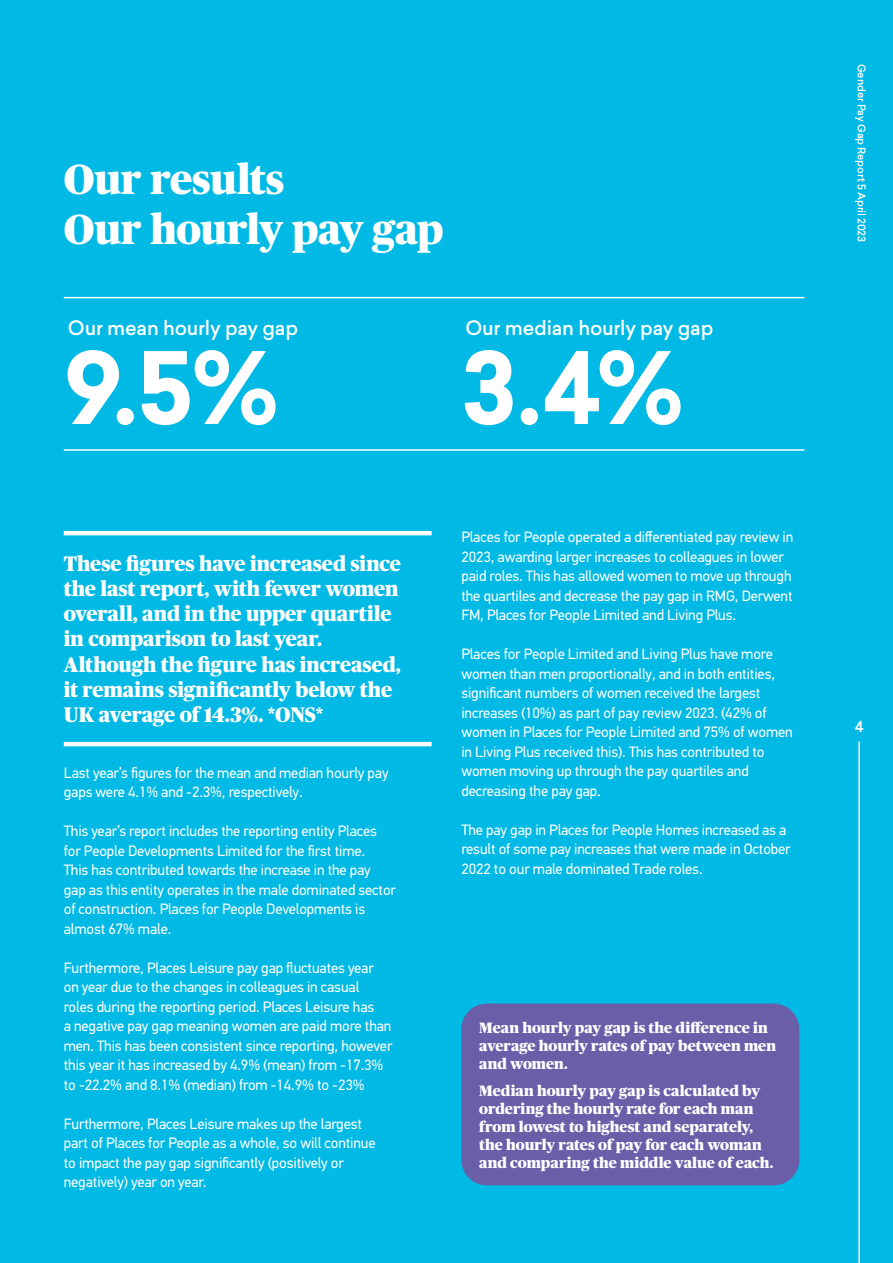
<style>
.page{position:relative;width:893px;height:1263px;background:#00b9e4}
.page>*{position:absolute;margin:0;border:0;box-sizing:border-box;transform-origin:0 0}
.t1{font:700 97.5px "Sailec";color:#fff}
.t2{font:900 42px/50.4px "Publico";letter-spacing:-.01em;color:#fff}
.t3{font:900 21px/25.2px "Publico";letter-spacing:-.005em;color:#fff}
.Intro_copy{font:500 19.5px "Sailec";letter-spacing:-.01em;color:#fff}
.Body_Copy{font:15px/19.5px "PF Din Text Std";letter-spacing:-.01em;color:#fff}
.t4{font:900 15px/18px "Publico";letter-spacing:-.005em;color:#fff}
.t5{font:500 15px "Sailec";color:#fff}
.t6{font:500 10.5px "Sailec";letter-spacing:-.01em;color:#fff}
</style>
<div class="page">
<div style="left:461px;top:1003px;width:338px;height:182px;background:#6a5ea9;border-radius:26px"></div>
<hr style="left:858px;top:742px;width:2px;height:521px;background:#fff">
<hr style="left:64px;top:297px;width:740px;height:1px;background:#fff">
<hr style="left:64px;top:449px;width:740px;height:2px;background:#fff">
<hr style="left:64px;top:531px;width:368px;height:4px;background:#fff">
<hr style="left:64px;top:742px;width:368px;height:4px;background:#fff">
<p class="t2" style="left:64px;top:154px;width:381px">Our results<br>Our hourly pay gap</p>
<p class="Intro_copy" style="left:68px;top:314px;width:232px">Our mean hourly pay gap</p>
<p class="Intro_copy" style="left:465px;top:314px;width:249px">Our median hourly pay gap</p>
<p class="t1" style="left:64px;top:319px;width:216px">9.5%</p>
<p class="t1" style="left:461px;top:319px;width:224px">3.4%</p>
<p class="t3" style="left:64px;top:551px;width:339px">These figures have increased since the last report, with fewer women overall, and in the upper quartile in comparison to last year.<br>Although the figure has increased, it remains significantly below the<br>UK average of 14.3%. *ONS*</p>
<p class="Body_Copy" style="left:64px;top:763px;width:326px">Last year’s figures for the mean and median hourly pay gaps were 4.1% and -2.3%, respectively.</p>
<p class="Body_Copy" style="left:64px;top:821px;width:334px">This year’s report includes the reporting entity Places for People Developments Limited for the first time.<br>This has contributed towards the increase in the pay gap as this entity operates in the male dominated sector of construction. Places for People Developments is almost 67% male.</p>
<p class="Body_Copy" style="left:64px;top:958px;width:330px">Furthermore, Places Leisure pay gap fluctuates year on year due to the changes in colleagues in casual roles during the reporting period. Places Leisure has<br>a negative pay gap meaning women are paid more than men. This has been consistent since reporting, however this year it has increased by 4.9% (mean) from -17.3% to -22.2% and 8.1% (median) from -14.9% to -23%</p>
<p class="Body_Copy" style="left:64px;top:1114px;width:313px">Furthermore, Places Leisure makes up the largest part of Places for People as a whole, so will continue to impact the pay gap significantly (positively or negatively) year on year.</p>
<p class="Body_Copy" style="left:461px;top:527px;width:333px">Places for People operated a differentiated pay review in 2023, awarding larger increases to colleagues in lower paid roles. This has allowed women to move up through the quartiles and decrease the pay gap in RMG, Derwent FM, Places for People Limited and Living Plus.</p>
<p class="Body_Copy" style="left:461px;top:644px;width:333px">Places for People Limited and Living Plus have more women than men proportionally, and in both entities, significant numbers of women received the largest increases (10%) as part of pay review 2023. (42% of women in Places for People Limited and 75% of women in Living Plus received this). This has contributed to women moving up through the pay quartiles and decreasing the pay gap.</p>
<p class="Body_Copy" style="left:461px;top:820px;width:331px">The pay gap in Places for People Homes increased as a result of some pay increases that were made in October<br>2022 to our male dominated Trade roles.</p>
<p class="t4" style="left:479px;top:1019px;width:298px">Mean hourly pay gap is the difference in average hourly rates of pay between men and women.</p>
<p class="t4" style="left:479px;top:1081px;width:296px">Median hourly pay gap is calculated by ordering the hourly rate for each man from lowest to highest and separately, the hourly rates of pay for each woman and comparing the middle value of each.</p>
<p class="t6" style="left:869px;top:64px;width:179px;rotate:90deg">Gender Pay Gap Report 5 April 2023</p>
<p class="t5" style="left:855px;top:716px;width:10px">4</p>
</div>
